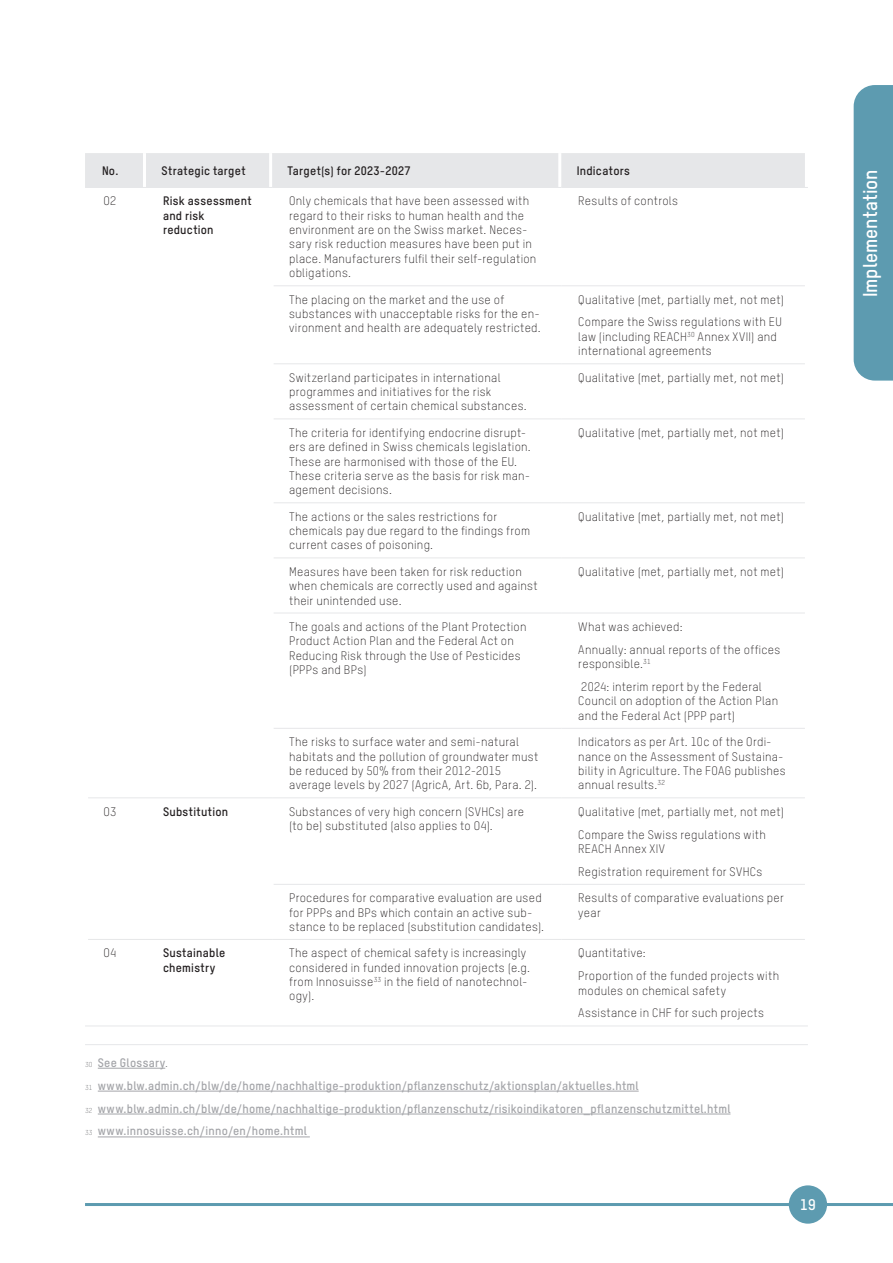
<style>
.page{position:relative;width:893px;height:1263px;background:#fff}
.page>*{position:absolute;margin:0;border:0;box-sizing:border-box;transform-origin:0 0}
.Copytext-Title{font:19.5px "T Star Pro Bold";color:#fff}
.t1{font:15px "T Star Pro Bold";color:#fff}
.Glossar-Quelle{font:12px/14.4px "T Star Pro Light";letter-spacing:.025em;color:#231f20}
.t2{font:12px "T Star Pro Bold";letter-spacing:.02em;color:#a4a5a9}
.Glossar-Quelle-2{font:12px/14.4px "T Star Pro Bold";letter-spacing:.025em;color:#231f20}
.s1{font-family:"T Star Pro Light";font-size:7.05px;color:#6c6d70}
.s2{font-family:"T Star Pro Light";color:#6c6d70}
</style>
<div class="page">
<hr style="left:85px;top:1203px;width:808px;height:3px;background:#5d9bb0">
<div style="left:789px;top:1185px;width:38px;height:39px;background:#5d9bb0;border-radius:50%"></div>
<div style="left:85px;top:153px;width:720px;height:34px;background:#e6e7e9"></div>
<hr style="left:143px;top:153px;width:3px;height:34px;background:#fff">
<hr style="left:269px;top:153px;width:3px;height:34px;background:#fff">
<hr style="left:558px;top:153px;width:3px;height:34px;background:#fff">
<hr style="left:85px;top:187px;width:61px;height:1px;background:#e6e7e9">
<hr style="left:146px;top:187px;width:126px;height:1px;background:#e6e7e9">
<hr style="left:272px;top:187px;width:289px;height:1px;background:#e6e7e9">
<hr style="left:561px;top:187px;width:247px;height:1px;background:#e6e7e9">
<hr style="left:274px;top:285px;width:287px;height:1px;background:#e6e7e9">
<hr style="left:561px;top:285px;width:244px;height:1px;background:#e6e7e9">
<hr style="left:274px;top:363px;width:287px;height:1px;background:#e6e7e9">
<hr style="left:561px;top:363px;width:244px;height:1px;background:#e6e7e9">
<hr style="left:274px;top:418px;width:287px;height:1px;background:#e6e7e9">
<hr style="left:561px;top:418px;width:244px;height:1px;background:#e6e7e9">
<hr style="left:274px;top:502px;width:287px;height:1px;background:#e6e7e9">
<hr style="left:561px;top:502px;width:244px;height:1px;background:#e6e7e9">
<hr style="left:274px;top:557px;width:287px;height:1px;background:#e6e7e9">
<hr style="left:561px;top:557px;width:244px;height:1px;background:#e6e7e9">
<hr style="left:274px;top:613px;width:287px;height:1px;background:#e6e7e9">
<hr style="left:561px;top:613px;width:244px;height:1px;background:#e6e7e9">
<hr style="left:274px;top:728px;width:287px;height:1px;background:#e6e7e9">
<hr style="left:561px;top:728px;width:244px;height:1px;background:#e6e7e9">
<hr style="left:88px;top:797px;width:58px;height:1px;background:#e6e7e9">
<hr style="left:146px;top:797px;width:126px;height:1px;background:#e6e7e9">
<hr style="left:272px;top:797px;width:289px;height:1px;background:#e6e7e9">
<hr style="left:561px;top:797px;width:244px;height:1px;background:#e6e7e9">
<hr style="left:274px;top:884px;width:287px;height:1px;background:#e6e7e9">
<hr style="left:561px;top:884px;width:244px;height:1px;background:#e6e7e9">
<hr style="left:88px;top:939px;width:58px;height:1px;background:#e6e7e9">
<hr style="left:146px;top:939px;width:126px;height:1px;background:#e6e7e9">
<hr style="left:272px;top:939px;width:289px;height:1px;background:#e6e7e9">
<hr style="left:561px;top:939px;width:244px;height:1px;background:#e6e7e9">
<hr style="left:85px;top:1025px;width:61px;height:1px;background:#e6e7e9">
<hr style="left:146px;top:1025px;width:126px;height:1px;background:#e6e7e9">
<hr style="left:272px;top:1025px;width:289px;height:1px;background:#e6e7e9">
<hr style="left:561px;top:1025px;width:247px;height:1px;background:#e6e7e9">
<hr style="left:85px;top:1044px;width:723px;height:1px;background:#e6e7e9">
<hr style="left:98px;top:1068px;width:67px;height:1px;background:#a4a5a9">
<hr style="left:98px;top:1091px;width:541px;height:1px;background:#a4a5a9">
<hr style="left:98px;top:1114px;width:632px;height:1px;background:#a4a5a9">
<hr style="left:98px;top:1137px;width:212px;height:1px;background:#a4a5a9">
<div style="left:854px;top:85px;width:39px;height:296px;background:#5d9bb0"></div>
<p class="Glossar-Quelle-2" style="left:102px;top:162px;width:18px">No.</p>
<p class="Glossar-Quelle-2" style="left:161px;top:162px;width:86px">Strategic target</p>
<p class="Glossar-Quelle-2" style="left:288px;top:162px;width:125px">Target(s) for 2023-2027</p>
<p class="Glossar-Quelle-2" style="left:577px;top:162px;width:55px">Indicators</p>
<p class="Glossar-Quelle" style="left:104px;top:193px;width:14px">O2</p>
<p class="Glossar-Quelle-2" style="left:163px;top:193px;width:90px">Risk assessment and risk reduction</p>
<p class="Glossar-Quelle" style="left:289px;top:193px;width:249px">Only chemicals that have been assessed with regard to their risks to human health and the environment are on the Swiss market. Neces&shy;sary risk reduction measures have been put in place. Manufacturers fulfil their self-regulation obligations.</p>
<p class="Glossar-Quelle" style="left:578px;top:193px;width:101px">Results of controls</p>
<p class="Glossar-Quelle" style="left:289px;top:291px;width:253px">The placing on the market and the use of substances with unacceptable risks for the en&shy;vironment and health are adequately restricted.</p>
<p class="Glossar-Quelle" style="left:578px;top:291px;width:207px">Qualitative (met, partially met, not met)</p>
<p class="Glossar-Quelle" style="left:578px;top:314px;width:205px">Compare the Swiss regulations with EU law (including REACH<sup>30</sup> Annex XVII) and international agreements</p>
<p class="Glossar-Quelle" style="left:289px;top:369px;width:239px">Switzerland participates in international programmes and initiatives for the risk assessment of certain chemical substances.</p>
<p class="Glossar-Quelle" style="left:578px;top:369px;width:207px">Qualitative (met, partially met, not met)</p>
<p class="Glossar-Quelle" style="left:289px;top:424px;width:243px">The criteria for identifying endocrine disrupt&shy;ers are defined in Swiss chemicals legislation.<br>These are harmonised with those of the EU.<br>These criteria serve as the basis for risk man&shy;agement decisions.</p>
<p class="Glossar-Quelle" style="left:578px;top:424px;width:207px">Qualitative (met, partially met, not met)</p>
<p class="Glossar-Quelle" style="left:289px;top:508px;width:242px">The actions or the sales restrictions for chemicals pay due regard to the findings from current cases of poisoning.</p>
<p class="Glossar-Quelle" style="left:578px;top:508px;width:207px">Qualitative (met, partially met, not met)</p>
<p class="Glossar-Quelle" style="left:289px;top:563px;width:250px">Measures have been taken for risk reduction when chemicals are correctly used and against their unintended use.</p>
<p class="Glossar-Quelle" style="left:578px;top:563px;width:207px">Qualitative (met, partially met, not met)</p>
<p class="Glossar-Quelle" style="left:289px;top:619px;width:239px">The goals and actions of the Plant Protection Product Action Plan and the Federal Act on Reducing Risk through the Use of Pesticides (PPPs and BPs)</p>
<p class="Glossar-Quelle" style="left:578px;top:619px;width:106px">What was achieved:</p>
<p class="Glossar-Quelle" style="left:578px;top:641px;width:204px">Annually: annual reports of the offices responsible.<sup>31</sup></p>
<p class="Glossar-Quelle" style="left:578px;top:679px;width:201px">2024: interim report by the Federal<br>Council on adoption of the Action Plan and the Federal Act (PPP part)</p>
<p class="Glossar-Quelle" style="left:289px;top:734px;width:251px">The risks to surface water and semi-natural habitats and the pollution of groundwater must be reduced by 50% from their 2012-2015 average levels by 2027 (AgricA, Art. 6b, Para. 2).</p>
<p class="Glossar-Quelle" style="left:578px;top:734px;width:209px">Indicators as per Art. 10c of the Ordi&shy;nance on the Assessment of Sustaina&shy;bility in Agriculture. The FOAG publishes annual results.<sup>32</sup></p>
<p class="Glossar-Quelle" style="left:104px;top:803px;width:14px">O3</p>
<p class="Glossar-Quelle-2" style="left:163px;top:803px;width:67px">Substitution</p>
<p class="Glossar-Quelle" style="left:289px;top:803px;width:236px">Substances of very high concern (SVHCs) are (to be) substituted (also applies to O4).</p>
<p class="Glossar-Quelle" style="left:578px;top:803px;width:207px">Qualitative (met, partially met, not met)</p>
<p class="Glossar-Quelle" style="left:578px;top:826px;width:189px">Compare the Swiss regulations with<br>REACH Annex XIV</p>
<p class="Glossar-Quelle" style="left:578px;top:864px;width:185px">Registration requirement for SVHCs</p>
<p class="Glossar-Quelle" style="left:289px;top:890px;width:257px">Procedures for comparative evaluation are used for PPPs and BPs which contain an active sub&shy;stance to be replaced (substitution candidates).</p>
<p class="Glossar-Quelle" style="left:578px;top:890px;width:207px">Results of comparative evaluations per year</p>
<p class="Glossar-Quelle" style="left:104px;top:945px;width:14px">O4</p>
<p class="Glossar-Quelle-2" style="left:163px;top:945px;width:64px">Sustainable chemistry</p>
<p class="Glossar-Quelle" style="left:289px;top:945px;width:242px">The aspect of chemical safety is increasingly considered in funded innovation projects (e.g. from Innosuisse<sup>33</sup> in the field of nanotechnol&shy;ogy).</p>
<p class="Glossar-Quelle" style="left:578px;top:945px;width:69px">Quantitative:</p>
<p class="Glossar-Quelle" style="left:578px;top:968px;width:202px">Proportion of the funded projects with modules on chemical safety</p>
<p class="Glossar-Quelle" style="left:578px;top:1005px;width:187px">Assistance in CHF for such projects</p>
<p class="t2" style="left:85px;top:1053px;width:85px"><span class="s1">30</span> See Glossary<span class="s2">.</span></p>
<p class="t2" style="left:85px;top:1076px;width:555px"><span class="s1">31</span> www.blw.admin.ch/blw/de/home/nachhaltige-produktion/pflanzenschutz/aktionsplan/aktuelles.html</p>
<p class="t2" style="left:85px;top:1099px;width:647px"><span class="s1">32</span> www.blw.admin.ch/blw/de/home/nachhaltige-produktion/pflanzenschutz/risikoindikatoren_pflanzenschutzmittel.html</p>
<p class="t2" style="left:85px;top:1122px;width:223px"><span class="s1">33</span> www.innosuisse.ch/inno/en/home.html</p>
<p class="t1" style="left:800px;top:1194px;width:17px">19</p>
<p class="Copytext-Title" style="left:856px;top:297px;width:130px;rotate:-90deg">Implementation</p>
</div>
